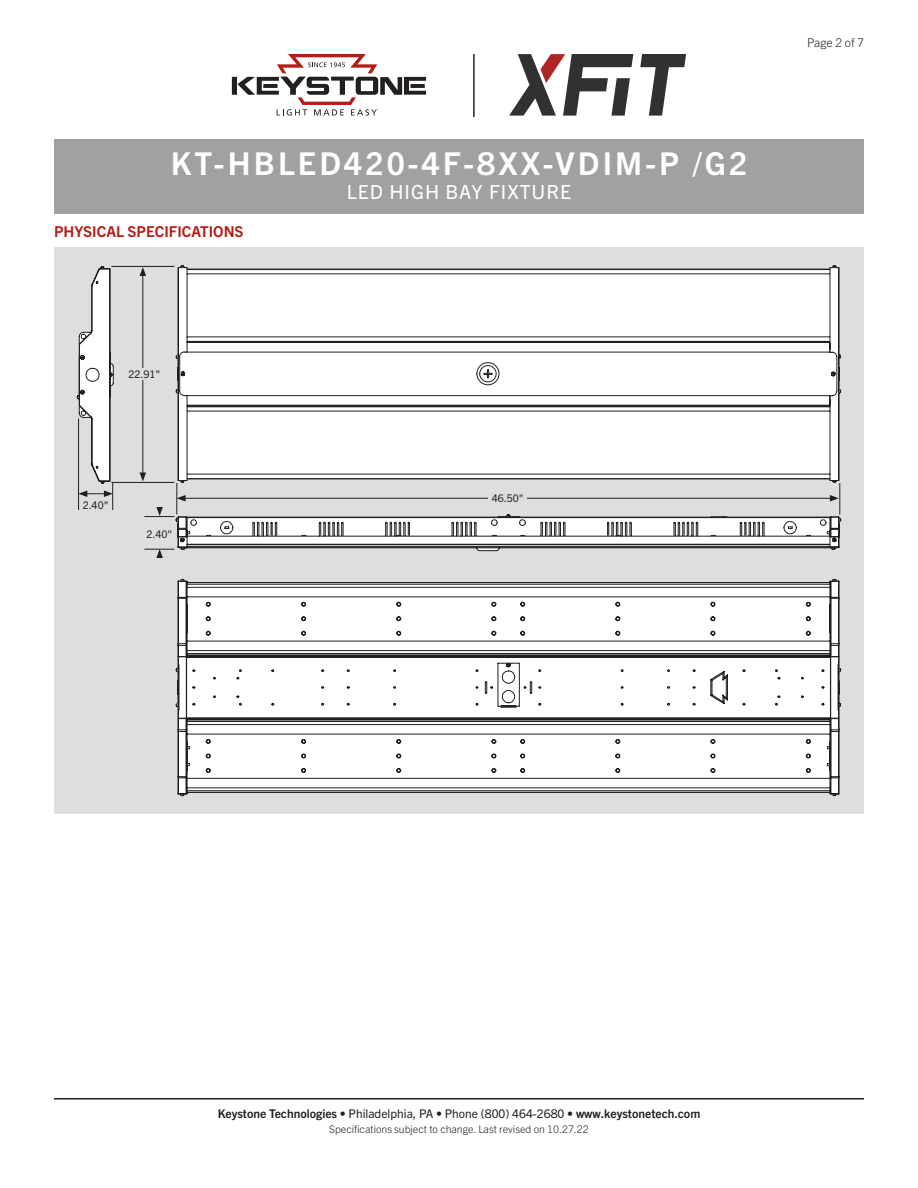
<style>
.page{position:relative;width:918px;height:1188px;background:#fff}
.page>*{position:absolute;margin:0;border:0;box-sizing:border-box;transform-origin:0 0}
.t1{font:700 31.5px "Trade Gothic Next LT Pro";letter-spacing:.1em;color:#fff}
.SubTitle{font:19.5px "Trade Gothic Next LT Pro";letter-spacing:.05em;color:#fff}
.Heading_01{font:700 15px "Trade Gothic Next LT Pro";color:#b41d15}
.t2{font:700 12px "Trade Gothic Next LT Pro";color:#231f20}
.Page{font:300 12px "Trade Gothic Next LT Pro";color:#231f20}
.Rev{font:300 10.5px "Trade Gothic Next LT Pro";color:#231f20}
.Art_Callout{font:10.5px "Trade Gothic Next LT Pro";color:#231f20}
.s1{font-weight:400}
</style>
<div class="page">
<hr style="left:54px;top:1098px;width:810px;height:2px;background:#231f20">
<div style="left:54px;top:140px;width:810px;height:74px;background:#a0a1a3"></div>
<hr style="left:473px;top:54px;width:2px;height:63px;background:#231f20">
<svg style="left:509px;top:54px;width:177px;height:62px"></svg>
<svg style="left:232px;top:54px;width:194px;height:62px"></svg>
<div style="left:54px;top:248px;width:810px;height:566px;background:#dddee0"></div>
<svg style="left:180px;top:265px;width:656px;height:90px;background:#f4f4f4"></svg>
<svg style="left:175px;top:355px;width:667px;height:129px;background:#f5f5f5"></svg>
<hr style="left:187px;top:474px;width:643px;height:1px;background:#231f20">
<hr style="left:187px;top:411px;width:643px;height:1px;background:#231f20">
<hr style="left:187px;top:273px;width:643px;height:1px;background:#231f20">
<hr style="left:187px;top:336px;width:643px;height:1px;background:#231f20">
<hr style="left:178px;top:268px;width:1px;height:212px;background:#231f20">
<svg style="left:178px;top:480px;width:9px;height:2px"></svg>
<hr style="left:187px;top:396px;width:1px;height:84px;background:#231f20">
<hr style="left:187px;top:268px;width:1px;height:83px;background:#231f20">
<svg style="left:177px;top:367px;width:1px;height:14px"></svg>
<hr style="left:838px;top:268px;width:1px;height:212px;background:#231f20">
<hr style="left:830px;top:268px;width:1px;height:84px;background:#231f20">
<hr style="left:830px;top:396px;width:1px;height:84px;background:#231f20">
<svg style="left:830px;top:265px;width:10px;height:3px"></svg>
<hr style="left:839px;top:268px;width:1px;height:212px;background:#231f20">
<svg style="left:831px;top:367px;width:7px;height:14px"></svg>
<hr style="left:187px;top:478px;width:643px;height:1px;background:#231f20">
<hr style="left:187px;top:406px;width:643px;height:1px;background:#231f20">
<hr style="left:187px;top:269px;width:643px;height:1px;background:#231f20">
<hr style="left:187px;top:341px;width:643px;height:1px;background:#231f20">
<svg style="left:175px;top:514px;width:667px;height:37px;background:#c4c4c4"></svg>
<svg style="left:177px;top:580px;width:663px;height:215px;background:#e3e3e3"></svg>
<hr style="left:111px;top:266px;width:63px;height:1px;background:#231f20">
<hr style="left:144px;top:516px;width:30px;height:1px;background:#231f20">
<hr style="left:144px;top:549px;width:30px;height:1px;background:#231f20">
<hr style="left:111px;top:482px;width:63px;height:1px;background:#231f20">
<hr style="left:143px;top:274px;width:1px;height:201px;background:#231f20">
<svg style="left:140px;top:267px;width:6px;height:9px"></svg>
<svg style="left:140px;top:473px;width:6px;height:9px"></svg>
<svg style="left:156px;top:507px;width:7px;height:9px"></svg>
<svg style="left:156px;top:549px;width:7px;height:9px"></svg>
<hr style="left:177px;top:483px;width:1px;height:31px;background:#231f20">
<hr style="left:840px;top:483px;width:1px;height:31px;background:#231f20">
<svg style="left:76px;top:266px;width:38px;height:244px"></svg>
<hr style="left:183px;top:498px;width:649px;height:1px;background:#231f20">
<svg style="left:177px;top:495px;width:9px;height:7px"></svg>
<svg style="left:830px;top:495px;width:9px;height:7px"></svg>
<div style="left:125px;top:368px;width:39px;height:12px;background:#dddee0"></div>
<div style="left:488px;top:493px;width:39px;height:12px;background:#dddee0"></div>
<p class="t1" style="left:171px;top:142px;width:578px">KT-HBLED420-4F-8XX-VDIM-P /G2</p>
<p class="SubTitle" style="left:347px;top:178px;width:226px">LED HIGH BAY FIXTURE</p>
<p class="Heading_01" style="left:54px;top:221px;width:191px">PHYSICAL SPECIFICATIONS</p>
<p class="Art_Callout" style="left:128px;top:367px;width:33px">22.91"</p>
<p class="Art_Callout" style="left:83px;top:498px;width:27px">2.40"</p>
<p class="Art_Callout" style="left:146px;top:527px;width:27px">2.40"</p>
<p class="Art_Callout" style="left:492px;top:491px;width:33px">46.50"</p>
<p class="Page" style="left:807px;top:34px;width:58px">Page 2 of 7</p>
<p class="t2" style="left:218px;top:1105px;width:484px">Keystone Technologies <span class="s1">• Philadelphia, PA • Phone (800) 464-2680 •</span> www.keystonetech.com</p>
<p class="Rev" style="left:329px;top:1122px;width:261px">Specifications subject to change. Last revised on 10.27.22</p>
</div>
